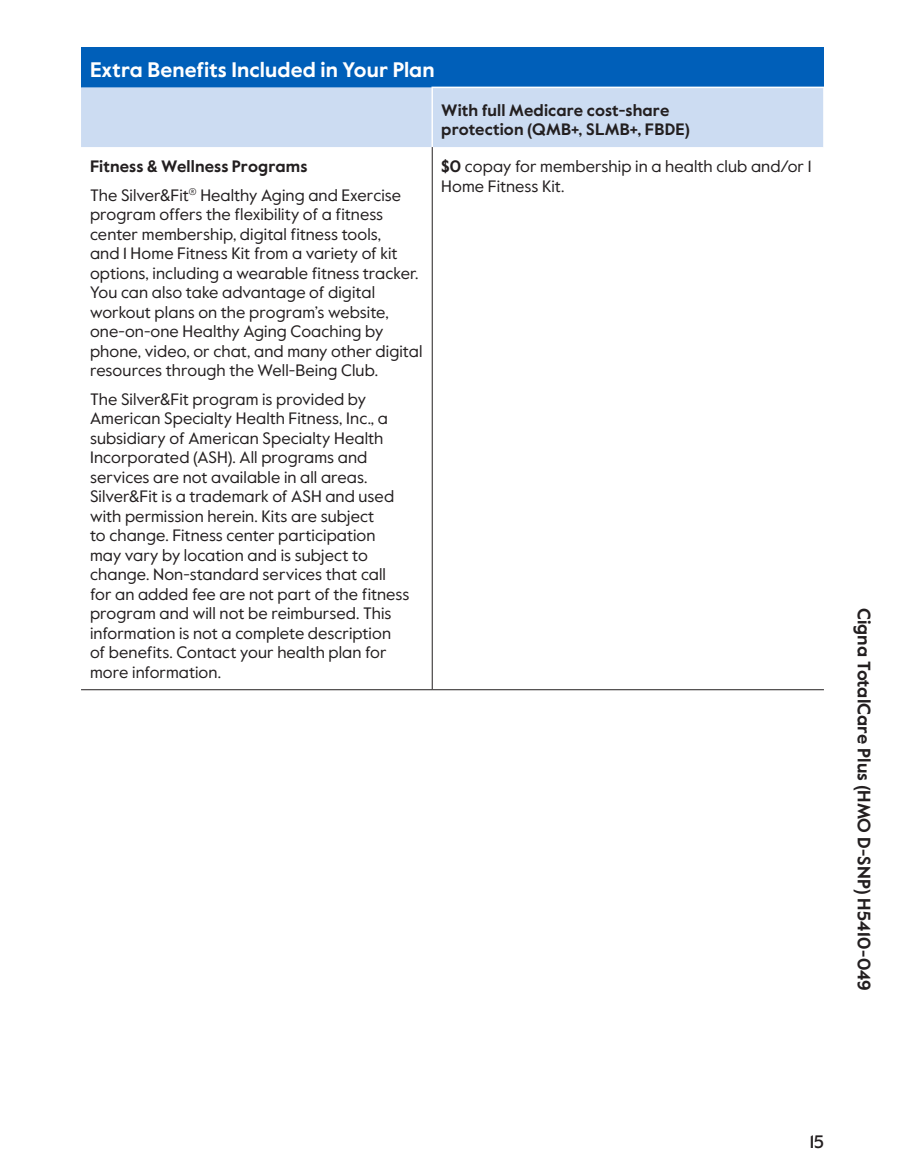
<style>
.page{position:relative;width:905px;height:1175px;background:#fff}
.page>*{position:absolute;margin:0;border:0;box-sizing:border-box;transform-origin:0 0}
.table_AB_h1{font:700 21px "Value Sans Pro";letter-spacing:.005em;color:#fff}
.margin_plan_name{font:700 18px "Value Sans Pro";letter-spacing:.005em;color:#231f20}
.t1{font:500 18px "Value Sans Pro";color:#231f20}
.table_para{font:16.5px/19.5px "Value Sans Pro";letter-spacing:.005em;color:#231f20}
.table_para_AB{font:16.5px/19.5px "Value Sans Pro";letter-spacing:.005em;color:#231f20}
.table_col_h1_align_right{font:700 16.5px/19.5px "Value Sans Pro";letter-spacing:.005em;color:#231f20}
.table_para-2{font:700 16.5px "Value Sans Pro";letter-spacing:.005em;color:#231f20}
.s1{font-weight:700}
</style>
<div class="page">
<div style="left:81px;top:47px;width:743px;height:40px;background:#005fb9"></div>
<div style="left:81px;top:87px;width:742px;height:60px;background:#ccdcf2"></div>
<hr style="left:431px;top:87px;width:393px;height:1px;background:#fff">
<hr style="left:431px;top:88px;width:2px;height:59px;background:#fff">
<hr style="left:81px;top:689px;width:351px;height:1px;background:#231f20">
<hr style="left:432px;top:147px;width:1px;height:542px;background:#231f20">
<hr style="left:432px;top:689px;width:392px;height:1px;background:#231f20">
<p class="table_AB_h1" style="left:90px;top:57px;width:346px">Extra Benefits Included in Your Plan</p>
<p class="table_para-2" style="left:90px;top:156px;width:219px">Fitness &amp; Wellness Programs</p>
<p class="table_para" style="left:90px;top:185px;width:334px">The Silver&amp;Fit<sup>®</sup> Healthy Aging and Exercise program offers the flexibility of a fitness center membership, digital fitness tools,<br>and 1 Home Fitness Kit from a variety of kit options, including a wearable fitness tracker.<br>You can also take advantage of digital workout plans on the program’s website, one-on-one Healthy Aging Coaching by phone, video, or chat, and many other digital resources through the Well-Being Club.</p>
<p class="table_para" style="left:90px;top:389px;width:321px">The Silver&amp;Fit program is provided by American Specialty Health Fitness, Inc., a subsidiary of American Specialty Health Incorporated (ASH). All programs and services are not available in all areas.<br>Silver&amp;Fit is a trademark of ASH and used with permission herein. Kits are subject<br>to change. Fitness center participation may vary by location and is subject to change. Non-standard services that call for an added fee are not part of the fitness program and will not be reimbursed. This information is not a complete description of benefits. Contact your health plan for more information.</p>
<p class="table_col_h1_align_right" style="left:441px;top:101px;width:250px">With full Medicare cost-share protection (QMB+, SLMB+, FBDE)</p>
<p class="table_para_AB" style="left:441px;top:157px;width:372px"><span class="s1">$0</span> copay for membership in a health club and/or 1<br>Home Fitness Kit.</p>
<p class="margin_plan_name" style="left:874px;top:608px;width:384px;rotate:90deg">Cigna TotalCare Plus (HMO D-SNP) H5410-049</p>
<p class="t1" style="left:809px;top:1130px;width:16px">15</p>
</div>
